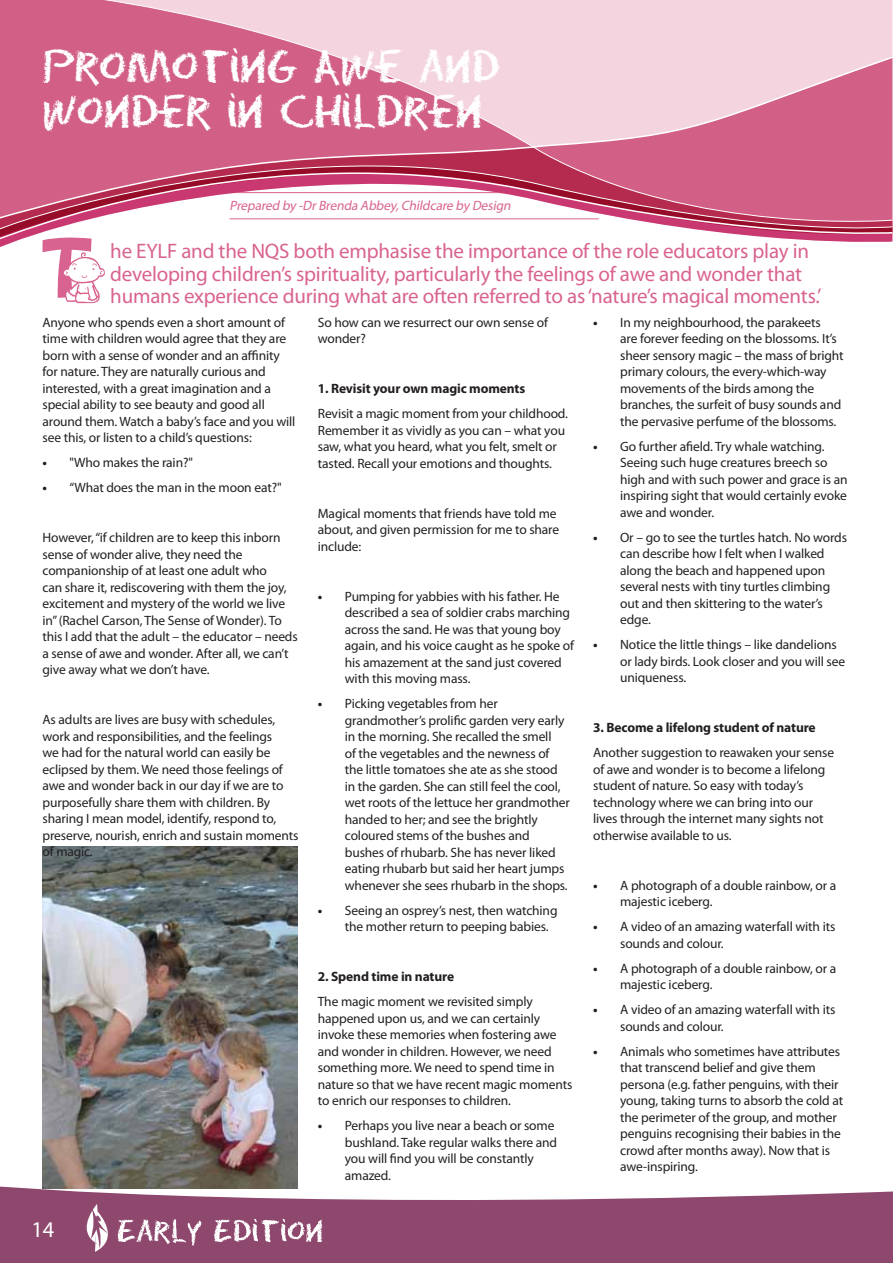
<style>
.page{position:relative;width:893px;height:1263px;background:#fff}
.page>*{position:absolute;margin:0;border:0;box-sizing:border-box;transform-origin:0 0}
.t1{font:68.55px "JLR Baby";color:#d96390}
.t2{font:42px/45px "Eraser";letter-spacing:-.01em;color:#fff}
.t3{font:22.5px "Myriad Pro";color:#fff}
.t4{font:21px/22.5px "Myriad Pro";letter-spacing:-.01em;color:#d96390}
.t5{font:13.5px/16.5px "Myriad Pro";letter-spacing:-.01em;color:#231f20}
.t6{font:700 13.5px "Myriad Pro";letter-spacing:-.01em;color:#231f20}
.t7{font:italic 13.5px "Myriad Pro";color:#d96390}
.s1{font-weight:700}
</style>
<div class="page">
<img style="left:43px;top:846px;width:255px;height:325px">
<svg style="left:0;top:1171px;width:893px;height:92px;fill:#8e476d"></svg>
<svg style="left:0;top:236px;width:893px;height:10px"></svg>
<svg style="left:0;top:0;width:893px;height:236px;background:#df92ab"></svg>
<svg style="left:86px;top:1204px;width:22px;height:48px"></svg>
<svg style="left:117px;top:1219px;width:205px;height:26px"></svg>
<h2 class="t2" style="left:43px;top:44px;width:459px">PROMOTING AWE AND<br>WONDER IN CHILDREN</h2>
<p class="t7" style="left:230px;top:197px;width:285px">Prepared by -DrBrenda Abbey,Childcare by Design</p>
<h1 class="t1" style="left:41px;top:239px;width:68px">T</h1>
<p class="t4" style="left:110px;top:239px;width:713px">he EYLF and the NQS both emphasise the importance of the role educators play in developing children’s spirituality, particularly the feelings of awe and wonder that humans experience during what are often referred to as ‘nature’s magical moments.’</p>
<p class="t5" style="left:43px;top:314px;width:254px">Anyone who spends even a short amount of time with children would agree that they are born with a sense of wonder and an affinity for nature. They are naturally curious and interested, with a great imagination and a special ability to see beauty and good all around them. Watch a baby’s face and you will see this, or listen to a child’s questions:</p>
<p class="t5" style="left:43px;top:454px;width:152px"><span class="s1">•</span> "Who makes the rain?"</p>
<p class="t5" style="left:43px;top:479px;width:241px"><span class="s1">•</span> “What does the man in the moon eat?"</p>
<p class="t5" style="left:318px;top:314px;width:232px">So how can we resurrect our own sense of wonder?</p>
<p class="t5" style="left:620px;top:314px;width:225px;text-indent:-27px"><span class="s1">•</span> In my neighbourhood, the parakeets<br>are forever feeding on the blossoms. It’s sheer sensory magic – the mass of bright primary colours, the every-which-way movements of the birds among the branches, the surfeit of busy sounds and the pervasive perfume of the blossoms.</p>
<p class="t5" style="left:620px;top:438px;width:229px;text-indent:-27px"><span class="s1">•</span> Go further afield. Try whale watching.<br>Seeing such huge creatures breech so high and with such power and grace is an inspiring sight that would certainly evoke awe and wonder.</p>
<p class="t5" style="left:620px;top:529px;width:228px;text-indent:-27px"><span class="s1">•</span> Or – go to see the turtles hatch. No words can describe how I felt when I walked along the beach and happened upon several nests with tiny turtles climbing out and then skittering to the water’s edge.</p>
<p class="t5" style="left:620px;top:636px;width:226px;text-indent:-27px"><span class="s1">•</span> Notice the little things – like dandelions or lady birds. Look closer and you will see uniqueness.</p>
<p class="t6" style="left:593px;top:719px;width:224px">3. Become a lifelong student of nature</p>
<p class="t5" style="left:593px;top:744px;width:243px">Another suggestion to reawaken your sense of awe and wonder is to become a lifelong student of nature. So easy with today’s technology where we can bring into our lives through the internet many sights not otherwise available to us.</p>
<p class="t6" style="left:318px;top:380px;width:209px">1. Revisit your own magic moments</p>
<p class="t5" style="left:318px;top:405px;width:252px">Revisit a magic moment from your childhood.<br>Remember it as vividly as you can – what you saw, what you heard, what you felt, smelt or tasted. Recall your emotions and thoughts.</p>
<p class="t5" style="left:318px;top:505px;width:243px">Magical moments that friends have told me about, and given permission for me to share include:</p>
<p class="t5" style="left:43px;top:529px;width:257px">However, “if children are to keep this inborn sense of wonder alive, they need the companionship of at least one adult who<br>can share it, rediscovering with them the joy, excitement and mystery of the world we live in” (Rachel Carson, The Sense of Wonder). To this I add that the adult – the educator – needs a sense of awe and wonder. After all, we can’t give away what we don’t have.</p>
<p class="t5" style="left:43px;top:711px;width:258px">As adults are lives are busy with schedules, work and responsibilities, and the feelings<br>we had for the natural world can easily be eclipsed by them. We need those feelings of awe and wonder back in our day if we are to purposefully share them with children. By sharing I mean model, identify, respond to, preserve, nourish, enrich and sustain moments of magic.</p>
<p class="t5" style="left:345px;top:588px;width:231px;text-indent:-27px"><span class="s1">•</span> Pumping for yabbies with his father. He described a sea of soldier crabs marching across the sand. He was that young boy again, and his voice caught as he spoke of his amazement at the sand just covered with this moving mass.</p>
<p class="t5" style="left:345px;top:695px;width:226px;text-indent:-27px"><span class="s1">•</span> Picking vegetables from her grandmother’s prolific garden very early in the morning. She recalled the smell<br>of the vegetables and the newness of the little tomatoes she ate as she stood in the garden. She can still feel the cool, wet roots of the lettuce her grandmother handed to her; and see the brightly coloured stems of the bushes and bushes of rhubarb. She has never liked eating rhubarb but said her heart jumps whenever she sees rhubarb in the shops.</p>
<p class="t5" style="left:345px;top:902px;width:214px;text-indent:-27px"><span class="s1">•</span> Seeing an osprey’s nest, then watching the mother return to peeping babies.</p>
<p class="t6" style="left:318px;top:968px;width:138px">2. Spend time in nature</p>
<p class="t5" style="left:318px;top:993px;width:256px">The magic moment we revisited simply happened upon us, and we can certainly invoke these memories when fostering awe and wonder in children. However, we need something more. We need to spend time in nature so that we have recent magic moments to enrich our responses to children.</p>
<p class="t5" style="left:345px;top:1117px;width:214px;text-indent:-27px"><span class="s1">•</span> Perhaps you live near a beach or some bushland. Take regular walks there and you will find you will be constantly amazed.</p>
<p class="t5" style="left:620px;top:877px;width:218px;text-indent:-27px"><span class="s1">•</span> A photograph of a double rainbow, or a majestic iceberg.</p>
<p class="t5" style="left:620px;top:918px;width:217px;text-indent:-27px"><span class="s1">•</span> A video of an amazing waterfall with its sounds and colour.</p>
<p class="t5" style="left:620px;top:960px;width:218px;text-indent:-27px"><span class="s1">•</span> A photograph of a double rainbow, or a majestic iceberg.</p>
<p class="t5" style="left:620px;top:1001px;width:217px;text-indent:-27px"><span class="s1">•</span> A video of an amazing waterfall with its sounds and colour.</p>
<p class="t5" style="left:620px;top:1043px;width:225px;text-indent:-27px"><span class="s1">•</span> Animals who sometimes have attributes that transcend belief and give them persona (e.g. father penguins, with their young, taking turns to absorb the cold at the perimeter of the group, and mother penguins recognising their babies in the crowd after months away). Now that is awe-inspiring.</p>
<h3 class="t3" style="left:31px;top:1215px;width:25px">14</h3>
</div>
